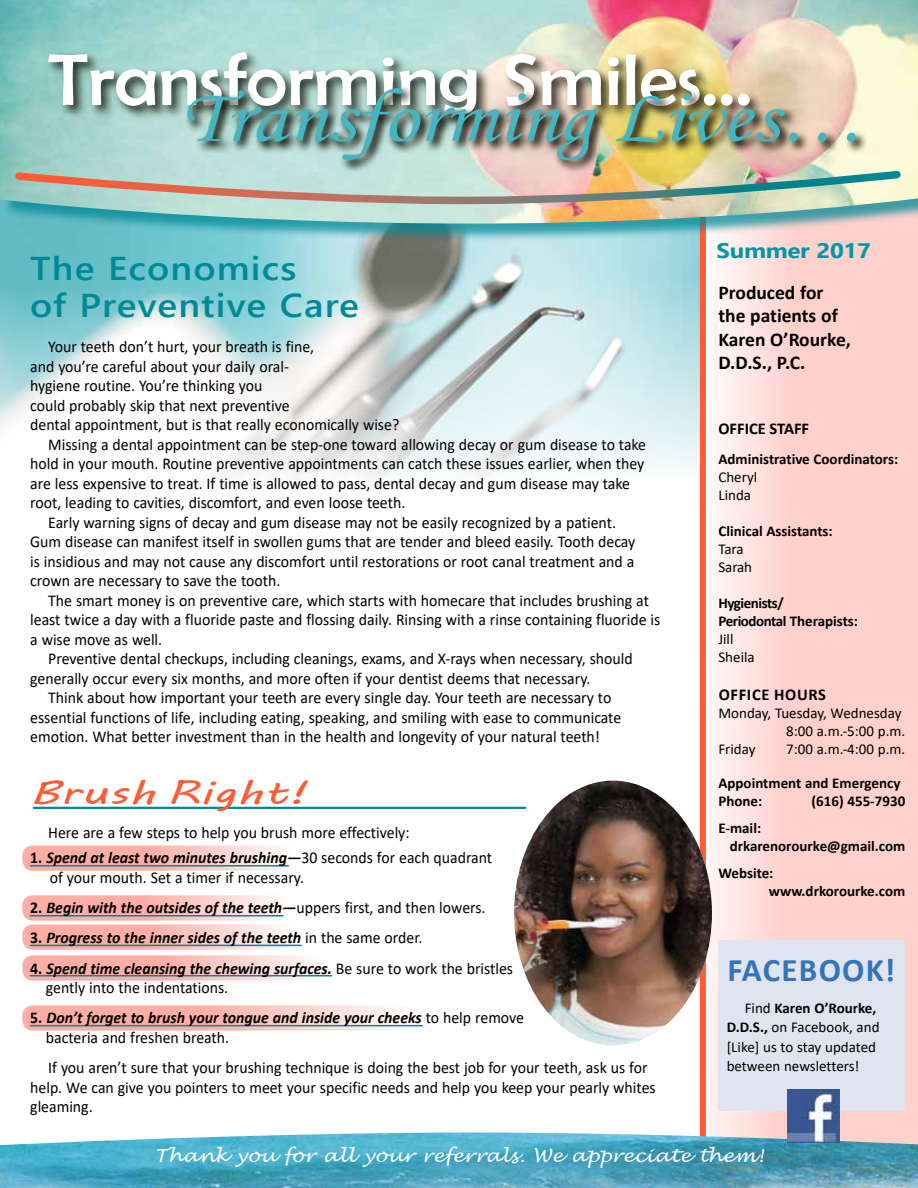
<style>
.page{position:relative;width:918px;height:1188px;background:#fff}
.page>*{position:absolute;margin:0;border:0;box-sizing:border-box;transform-origin:0 0}
.t1{font:76.2px "Monotype Corsiva";color:#46b5c2;scale:1.14 1}
.t2{font:73.95px "Berlin Sans FB";color:#fff;scale:1.07 1}
.t3{font:600 33px/36.3px "Segoe UI";letter-spacing:.03em;color:#008996;scale:1.13 1}
.t4{font:33px "MV Boli";letter-spacing:.01em;color:#ff5b35;scale:1.46 1}
.t5{font:700 33px "Calibri";letter-spacing:.04em;color:#3175bb}
.t6{font:700 21px "Gadugi";letter-spacing:-.015em;color:#0097a7;scale:1.15 1}
.t7{font:700 19.5px/23.4px "Calibri";color:#000}
.t8{font:italic 18px "Lucida Handwriting";letter-spacing:.01em;color:#fff;scale:1.1 1}
.t9{font:16.5px/19.5px "Calibri";color:#000;scale:.96 1}
.t10{font:italic 700 16.5px/19.5px "Calibri";color:#000;scale:.96 1}
.t11{font:700 16.5px "Calibri";letter-spacing:.015em;color:#000}
.t12{font:700 16.5px "Calibri";letter-spacing:.04em;color:#000}
.t13{font:15px/18px "Calibri";color:#000}
.t14{font:700 15px/18px "Calibri";color:#000}
.t15{font:700 15px/18px "Calibri";letter-spacing:-.03em;color:#000}
.s1{font-weight:700}
.s2{font-weight:700;font-style:italic}
.s3{font-style:normal}
.s4{font-weight:400;font-style:normal}
</style>
<div class="page">
<svg style="left:22px;top:846px;width:279px;height:25px;background:#fec5be"></svg>
<svg style="left:22px;top:924px;width:279px;height:26px;background:#f9c5bf"></svg>
<svg style="left:22px;top:1005px;width:400px;height:26px;background:#f9c5bf"></svg>
<svg style="left:22px;top:895px;width:274px;height:26px;background:#fac5bf"></svg>
<svg style="left:22px;top:955px;width:310px;height:26px;background:#f9c5bf"></svg>
<img style="left:0;top:224px;width:700px;height:277px">
<svg style="left:706px;top:243px;width:212px;height:890px;background:#fed8d5"></svg>
<div style="left:700px;top:201px;width:6px;height:958px;background:#ff5b35"></div>
<img style="left:514px;top:781px;width:198px;height:264px">
<div style="left:2px;top:0;width:916px;height:243px;background:#008996;opacity:.75"></div>
<img style="left:0;top:0;width:918px;height:224px">
<img style="left:0;top:1133px;width:918px;height:55px">
<hr style="left:34px;top:807px;width:491px;height:2px;background:#008996">
<hr style="left:30px;top:865px;width:258px;height:2px;background:#008996">
<hr style="left:30px;top:915px;width:253px;height:1px;background:#008996">
<hr style="left:30px;top:945px;width:271px;height:1px;background:#008996">
<hr style="left:30px;top:975px;width:302px;height:1px;background:#008996">
<hr style="left:30px;top:1025px;width:392px;height:1px;background:#008996">
<img style="left:11px;top:166px;width:894px;height:42px">
<div style="left:718px;top:941px;width:187px;height:170px;background:#e0e4f0"></div>
<img style="left:788px;top:1090px;width:52px;height:52px">
<div style="left:45px;top:49px;width:717px;height:78px;background:#000;opacity:.75"></div>
<img style="left:184px;top:85px;width:683px;height:88px">
<h2 class="t2" style="left:48px;top:39px;width:660px">Transforming Smiles…</h2>
<h1 class="t1" style="left:181px;top:71px;width:602px">Transforming Lives…</h1>
<h3 class="t3" style="left:30px;top:250px;width:292px">The Economics<br>of Preventive Care</h3>
<p class="t9" style="left:48px;top:336px;width:279px">Your teeth don’t hurt, your breath is fine,</p>
<p class="t9" style="left:30px;top:356px;width:271px">and you’re careful about your daily oral-</p>
<p class="t9" style="left:30px;top:375px;width:243px">hygiene routine. You’re thinking you</p>
<p class="t9" style="left:30px;top:395px;width:272px">could probably skip that next preventive</p>
<p class="t9" style="left:30px;top:414px;width:386px">dental appointment, but is that really economically wise?</p>
<p class="t9" style="left:48px;top:434px;width:624px">Missing a dental appointment can be step-one toward allowing decay or gum disease to take</p>
<p class="t9" style="left:30px;top:453px;width:641px">hold in your mouth. Routine preventive appointments can catch these issues earlier, when they</p>
<p class="t9" style="left:30px;top:473px;width:626px">are less expensive to treat. If time is allowed to pass, dental decay and gum disease may take</p>
<p class="t9" style="left:30px;top:492px;width:392px">root, leading to cavities, discomfort, and even loose teeth.</p>
<p class="t9" style="left:48px;top:512px;width:593px">Early warning signs of decay and gum disease may not be easily recognized by a patient.</p>
<p class="t9" style="left:30px;top:531px;width:632px">Gum disease can manifest itself in swollen gums that are tender and bleed easily. Tooth decay</p>
<p class="t9" style="left:30px;top:551px;width:631px">is insidious and may not cause any discomfort until restorations or root canal treatment and a</p>
<p class="t9" style="left:30px;top:570px;width:262px">crown are necessary to save the tooth.</p>
<p class="t9" style="left:48px;top:590px;width:627px">The smart money is on preventive care, which starts with homecare that includes brushing at</p>
<p class="t9" style="left:30px;top:609px;width:658px">least twice a day with a fluoride paste and flossing daily. Rinsing with a rinse containing fluoride is</p>
<p class="t9" style="left:30px;top:629px;width:139px">a wise move as well.</p>
<p class="t9" style="left:48px;top:648px;width:610px">Preventive dental checkups, including cleanings, exams, and X-rays when necessary, should</p>
<p class="t9" style="left:30px;top:668px;width:585px">generally occur every six months, and more often if your dentist deems that necessary.</p>
<p class="t9" style="left:48px;top:687px;width:588px">Think about how important your teeth are every single day. Your teeth are necessary to</p>
<p class="t9" style="left:30px;top:707px;width:617px">essential functions of life, including eating, speaking, and smiling with ease to communicate</p>
<p class="t9" style="left:30px;top:726px;width:595px">emotion. What better investment than in the health and longevity of your natural teeth!</p>
<h3 class="t4" style="left:30px;top:770px;width:191px">Brush Right!</h3>
<p class="t9" style="left:48px;top:823px;width:378px">Here are a few steps to help you brush more effectively:</p>
<p class="t9" style="left:50px;top:848px;width:462px;text-indent:-20px"><span class="s1">1.</span> <span class="s2">Spend at least two minutes brushing—</span>30 seconds for each quadrant of your mouth. Set a timer if necessary.</p>
<p class="t10" style="left:30px;top:897px;width:476px"><span class="s3">2.</span> Begin with the outsides of the teeth—<span class="s4">uppers first, and then lowers.</span></p>
<p class="t10" style="left:30px;top:928px;width:410px"><span class="s3">3.</span> Progress to the inner sides of the teeth <span class="s4">in the same order.</span></p>
<p class="t9" style="left:46px;top:958px;width:488px;text-indent:-16px"><span class="s1">4.</span> <span class="s2">Spend time cleansing the chewing surfaces.</span> Be sure to work the bristles gently into the indentations.</p>
<p class="t10" style="left:46px;top:1008px;width:500px;text-indent:-16px"><span class="s3">5.</span> Don’t forget to brush your tongue and inside your cheeks <span class="s4">to help remove bacteria and freshen breath.</span></p>
<p class="t9" style="left:30px;top:1058px;width:653px;text-indent:18px">If you aren’t sure that your brushing technique is doing the best job for your teeth, ask us for help. We can give you pointers to meet your specific needs and help you keep your pearly whites gleaming.</p>
<p class="t6" style="left:717px;top:238px;width:136px">Summer 2017</p>
<p class="t7" style="left:718px;top:280px;width:134px">Produced for the patients of<br>Karen O’Rourke,<br>D.D.S., P.C.</p>
<p class="t11" style="left:718px;top:417px;width:92px">OFFICE STAFF</p>
<p class="t14" style="left:718px;top:450px;width:181px">Administrative Coordinators:</p>
<p class="t13" style="left:718px;top:468px;width:40px">Cheryl<br>Linda</p>
<p class="t14" style="left:718px;top:522px;width:116px">Clinical Assistants:</p>
<p class="t13" style="left:718px;top:540px;width:35px">Tara<br>Sarah</p>
<p class="t15" style="left:718px;top:594px;width:141px">Hygienists/<br>Periodontal Therapists:</p>
<p class="t13" style="left:718px;top:630px;width:38px">Jill<br>Sheila</p>
<p class="t12" style="left:719px;top:683px;width:109px">OFFICE HOURS</p>
<p class="t13" style="left:718px;top:703px;width:185px">Monday, Tuesday, Wednesday</p>
<p class="t13" style="left:786px;top:721px;width:121px">8:00 a.m.-5:00 p.m.</p>
<p class="t13" style="left:718px;top:739px;width:39px">Friday</p>
<p class="t13" style="left:786px;top:739px;width:121px">7:00 a.m.-4:00 p.m.</p>
<p class="t14" style="left:718px;top:774px;width:184px">Appointment and Emergency<br>Phone:</p>
<p class="t14" style="left:812px;top:792px;width:95px">(616) 455-7930</p>
<p class="t14" style="left:730px;top:819px;width:177px;text-indent:-11px">E-mail: drkarenorourke@gmail.com</p>
<p class="t14" style="left:769px;top:864px;width:138px;text-indent:-50px">Website: www.drkorourke.com</p>
<h3 class="t5" style="left:727px;top:947px;width:170px">FACEBOOK!</h3>
<p class="t13" style="left:727px;top:998px;width:154px;line-height:19.5px;text-indent:18px">Find <span class="s1">Karen O’Rourke,<br>D.D.S.,</span> on Facebook, and [Like] us to stay updated between newsletters!</p>
<p class="t8" style="left:154px;top:1144px;width:555px">Thank you for all your referrals. We appreciate them!</p>
</div>
